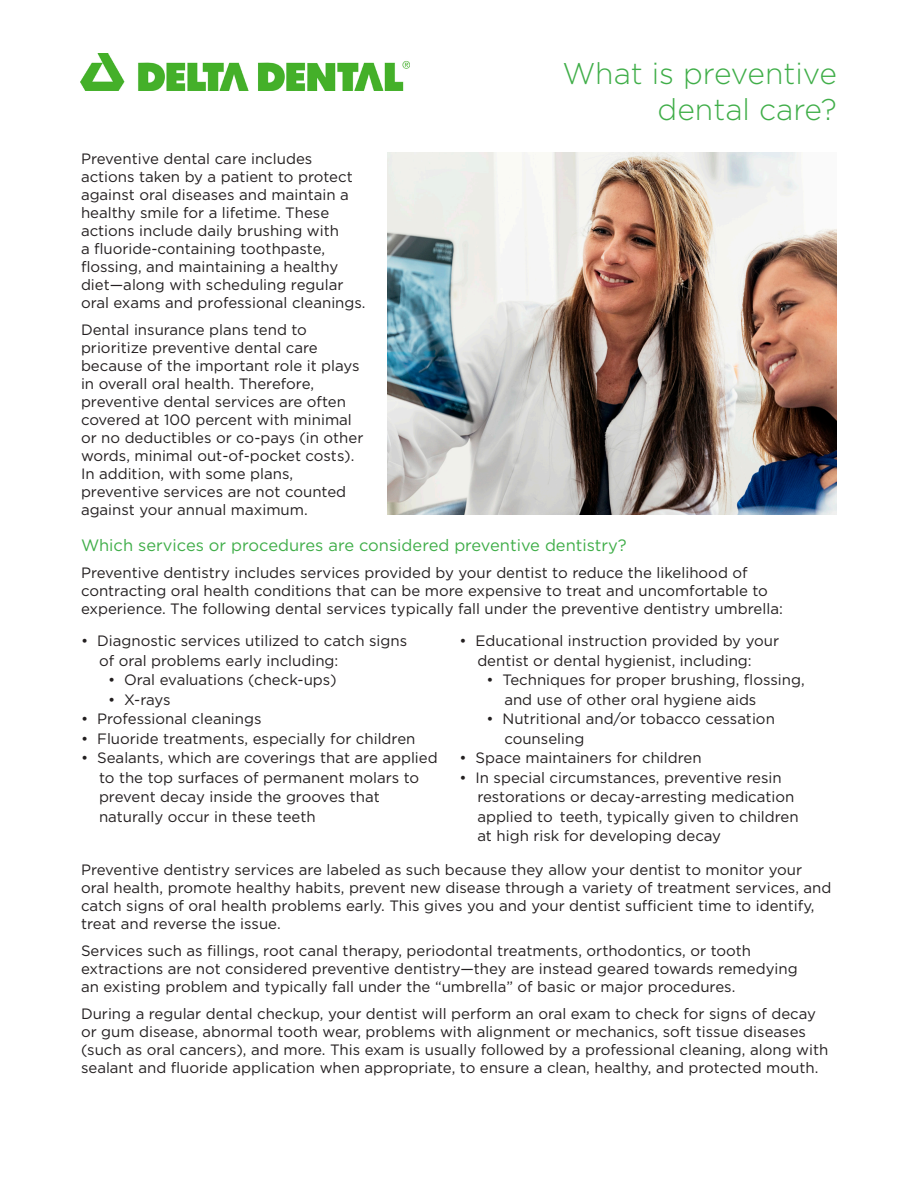
<style>
.page{position:relative;width:918px;height:1188px;background:#fff}
.page>*{position:absolute;margin:0;border:0;box-sizing:border-box;transform-origin:0 0}
.t1{font:300 30px "Gotham";color:#40ae49}
.t2{font:16.5px "Gotham";color:#40ae49}
.t3{font:15px/18px "Gotham";color:#231f20}
</style>
<div class="page">
<img style="left:388px;top:152px;width:449px;height:362px">
<img style="left:81px;top:54px;width:328px;height:37px">
<p class="t1" style="left:563px;top:55px;width:276px">What is preventive</p>
<p class="t1" style="left:658px;top:91px;width:181px">dental care?</p>
<p class="t3" style="left:81px;top:150px;width:233px">Preventive dental care includes</p>
<p class="t3" style="left:81px;top:168px;width:273px">actions taken by a patient to protect against oral diseases and maintain a healthy smile for a lifetime. These</p>
<p class="t3" style="left:81px;top:222px;width:260px">actions include daily brushing with</p>
<p class="t3" style="left:81px;top:240px;width:246px">a fluoride-containing toothpaste,</p>
<p class="t3" style="left:81px;top:258px;width:259px">flossing, and maintaining a healthy</p>
<p class="t3" style="left:81px;top:276px;width:264px">diet—along with scheduling regular</p>
<p class="t3" style="left:81px;top:294px;width:286px">oral exams and professional cleanings.</p>
<p class="t3" style="left:81px;top:321px;width:228px">Dental insurance plans tend to</p>
<p class="t3" style="left:81px;top:339px;width:238px">prioritize preventive dental care</p>
<p class="t3" style="left:81px;top:357px;width:280px">because of the important role it plays</p>
<p class="t3" style="left:81px;top:375px;width:235px">in overall oral health. Therefore,</p>
<p class="t3" style="left:81px;top:393px;width:267px">preventive dental services are often</p>
<p class="t3" style="left:81px;top:411px;width:284px">covered at 100 percent with minimal or no deductibles or co-pays (in other words, minimal out-of-pocket costs).</p>
<p class="t3" style="left:81px;top:465px;width:214px">In addition, with some plans,</p>
<p class="t3" style="left:81px;top:483px;width:267px">preventive services are not counted against your annual maximum.</p>
<p class="t2" style="left:81px;top:535px;width:547px">Which services or procedures are considered preventive dentistry?</p>
<p class="t3" style="left:81px;top:564px;width:668px">Preventive dentistry includes services provided by your dentist to reduce the likelihood of</p>
<p class="t3" style="left:81px;top:582px;width:688px">contracting oral health conditions that can be more expensive to treat and uncomfortable to</p>
<p class="t3" style="left:81px;top:600px;width:703px">experience. The following dental services typically fall under the preventive dentistry umbrella:</p>
<p class="t3" style="left:81px;top:632px;width:328px">• Diagnostic services utilized to catch signs</p>
<p class="t3" style="left:99px;top:651px;width:241px">of oral problems early including:</p>
<p class="t3" style="left:108px;top:671px;width:230px">• Oral evaluations (check-ups)</p>
<p class="t3" style="left:108px;top:690px;width:64px">• X-rays</p>
<p class="t3" style="left:81px;top:710px;width:182px">• Professional cleanings</p>
<p class="t3" style="left:81px;top:729px;width:336px">• Fluoride treatments, especially for children</p>
<p class="t3" style="left:81px;top:749px;width:358px">• Sealants, which are coverings that are applied</p>
<p class="t3" style="left:99px;top:768px;width:322px">to the top surfaces of permanent molars to</p>
<p class="t3" style="left:99px;top:788px;width:282px">prevent decay inside the grooves that</p>
<p class="t3" style="left:99px;top:807px;width:218px">naturally occur in these teeth</p>
<p class="t3" style="left:459px;top:632px;width:321px">• Educational instruction provided by your</p>
<p class="t3" style="left:477px;top:651px;width:276px">dentist or dental hygienist, including:</p>
<p class="t3" style="left:486px;top:671px;width:320px">• Techniques for proper brushing, flossing,</p>
<p class="t3" style="left:504px;top:690px;width:254px">and use of other oral hygiene aids</p>
<p class="t3" style="left:486px;top:710px;width:290px">• Nutritional and/or tobacco cessation</p>
<p class="t3" style="left:504px;top:729px;width:81px">counseling</p>
<p class="t3" style="left:459px;top:749px;width:244px">• Space maintainers for children</p>
<p class="t3" style="left:459px;top:768px;width:324px">• In special circumstances, preventive resin</p>
<p class="t3" style="left:477px;top:788px;width:319px">restorations or decay-arresting medication</p>
<p class="t3" style="left:477px;top:807px;width:323px">applied to teeth, typically given to children</p>
<p class="t3" style="left:477px;top:827px;width:245px">at high risk for developing decay</p>
<p class="t3" style="left:81px;top:861px;width:752px">Preventive dentistry services are labeled as such because they allow your dentist to monitor your oral health, promote healthy habits, prevent new disease through a variety of treatment services, and catch signs of oral health problems early. This gives you and your dentist sufficient time to identify, treat and reverse the issue.</p>
<p class="t3" style="left:81px;top:942px;width:672px">Services such as fillings, root canal therapy, periodontal treatments, orthodontics, or tooth</p>
<p class="t3" style="left:81px;top:960px;width:718px">extractions are not considered preventive dentistry—they are instead geared towards remedying</p>
<p class="t3" style="left:81px;top:978px;width:656px">an existing problem and typically fall under the “umbrella” of basic or major procedures.</p>
<p class="t3" style="left:81px;top:1005px;width:737px">During a regular dental checkup, your dentist will perform an oral exam to check for signs of decay</p>
<p class="t3" style="left:81px;top:1023px;width:749px">or gum disease, abnormal tooth wear, problems with alignment or mechanics, soft tissue diseases (such as oral cancers), and more. This exam is usually followed by a professional cleaning, along with sealant and fluoride application when appropriate, to ensure a clean, healthy, and protected mouth.</p>
</div>
